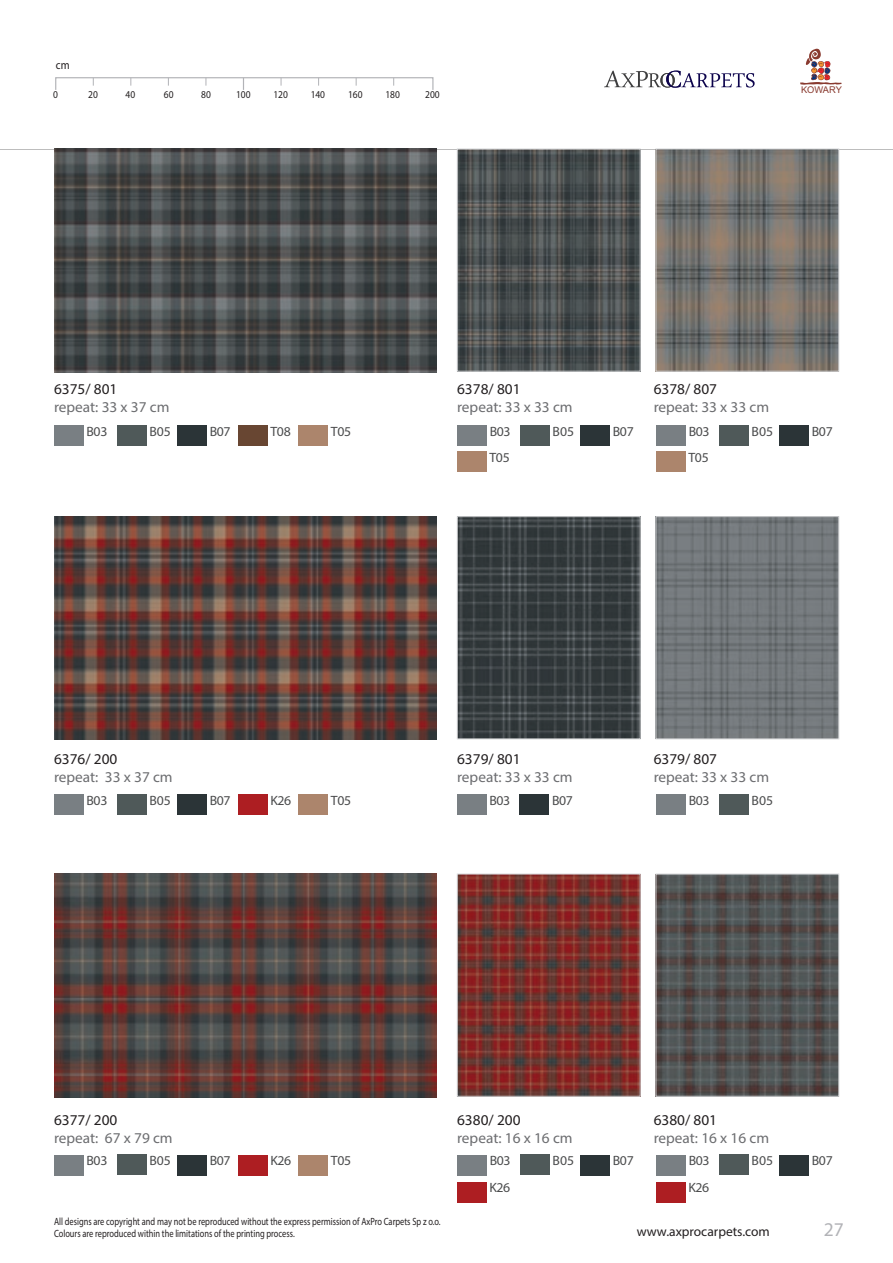
<style>
.page{position:relative;width:893px;height:1263px;background:#fff}
.page>*{position:absolute;margin:0;border:0;box-sizing:border-box;transform-origin:0 0}
.t1{font:19.5px "Myriad Pro";color:#b2b3b7}
.t2{font:15px "Myriad Pro";color:#6c6d70}
.t3{font:15px "Myriad Pro";color:#231f20}
.t4{font:13.5px "Myriad Pro";letter-spacing:-.025em;color:#4b4c4d}
.t5{font:13.5px "Myriad Pro";color:#231f20}
.t6{font:12px "Myriad Pro";color:#231f20;scale:.89 1}
.t7{font:10.5px/12.6px "Myriad Pro";color:#231f20;scale:.8 1}
.t8{font:10.5px "Myriad Pro";color:#231f20;scale:.9 1}
.t9{font:9.3px "Arial";color:#893a2f}
</style>
<div class="page">
<hr style="left:0;top:149px;width:893px;height:1px;background:#bdbdbd">
<div style="left:55px;top:77px;width:378px;height:13px;border:1px solid #b2b3b7"></div>
<svg style="left:243px;top:78px;width:1px;height:12px"></svg>
<svg style="left:604px;top:71px;width:151px;height:17px"></svg>
<svg style="left:800px;top:49px;width:42px;height:36px"></svg>
<img style="left:54px;top:149px;width:382px;height:223px">
<img style="left:54px;top:516px;width:382px;height:224px">
<img style="left:658px;top:151px;width:179px;height:218px">
<div style="left:656px;top:149px;width:183px;height:222px;border:1px solid #d1d2d4"></div>
<img style="left:459px;top:151px;width:179px;height:218px">
<div style="left:457px;top:149px;width:183px;height:222px;border:1px solid #d1d2d4"></div>
<img style="left:658px;top:518px;width:179px;height:219px">
<div style="left:656px;top:516px;width:183px;height:223px;border:1px solid #d1d2d4"></div>
<img style="left:459px;top:518px;width:179px;height:219px">
<div style="left:457px;top:516px;width:183px;height:223px;border:1px solid #d1d2d4"></div>
<img style="left:658px;top:876px;width:179px;height:218px">
<div style="left:656px;top:874px;width:183px;height:222px;border:1px solid #d1d2d4"></div>
<img style="left:459px;top:876px;width:179px;height:218px">
<img style="left:54px;top:874px;width:382px;height:223px">
<div style="left:238px;top:794px;width:29px;height:21px;background:#ad1e22"></div>
<div style="left:238px;top:425px;width:29px;height:21px;background:#684632"></div>
<div style="left:298px;top:794px;width:30px;height:21px;background:#ac856c"></div>
<div style="left:298px;top:425px;width:30px;height:21px;background:#ac856c"></div>
<div style="left:457px;top:451px;width:29px;height:21px;background:#ac856c"></div>
<div style="left:656px;top:451px;width:29px;height:21px;background:#ac856c"></div>
<div style="left:117px;top:794px;width:29px;height:21px;background:#4f5959"></div>
<div style="left:117px;top:425px;width:29px;height:21px;background:#4f5959"></div>
<div style="left:520px;top:425px;width:29px;height:21px;background:#4f5959"></div>
<div style="left:719px;top:425px;width:29px;height:21px;background:#4f5959"></div>
<div style="left:719px;top:794px;width:29px;height:21px;background:#4f5959"></div>
<div style="left:54px;top:794px;width:29px;height:21px;background:#797f83"></div>
<div style="left:54px;top:425px;width:29px;height:21px;background:#797f83"></div>
<div style="left:457px;top:425px;width:30px;height:21px;background:#797f83"></div>
<div style="left:656px;top:425px;width:30px;height:21px;background:#797f83"></div>
<div style="left:656px;top:794px;width:30px;height:21px;background:#797f83"></div>
<div style="left:457px;top:794px;width:29px;height:21px;background:#797f83"></div>
<div style="left:177px;top:794px;width:30px;height:21px;background:#2b3437"></div>
<div style="left:177px;top:425px;width:30px;height:21px;background:#2b3437"></div>
<div style="left:580px;top:425px;width:30px;height:21px;background:#2b3437"></div>
<div style="left:779px;top:425px;width:30px;height:21px;background:#2b3437"></div>
<div style="left:457px;top:1182px;width:29px;height:20px;background:#ad1e22"></div>
<div style="left:656px;top:1182px;width:29px;height:20px;background:#ad1e22"></div>
<div style="left:238px;top:1155px;width:29px;height:20px;background:#ad1e22"></div>
<div style="left:298px;top:1155px;width:30px;height:20px;background:#ac856c"></div>
<div style="left:117px;top:1154px;width:29px;height:21px;background:#4f5959"></div>
<div style="left:520px;top:1154px;width:29px;height:21px;background:#4f5959"></div>
<div style="left:719px;top:1154px;width:29px;height:21px;background:#4f5959"></div>
<div style="left:54px;top:1155px;width:29px;height:20px;background:#797f83"></div>
<div style="left:457px;top:1155px;width:30px;height:20px;background:#797f83"></div>
<div style="left:656px;top:1155px;width:30px;height:20px;background:#797f83"></div>
<div style="left:177px;top:1155px;width:30px;height:20px;background:#2b3437"></div>
<div style="left:580px;top:1155px;width:30px;height:20px;background:#2b3437"></div>
<div style="left:779px;top:1155px;width:30px;height:20px;background:#2b3437"></div>
<div style="left:520px;top:794px;width:29px;height:21px;background:#2b3437"></div>
<p class="t6" style="left:56px;top:57px;width:17px">cm</p>
<p class="t8" style="left:53px;top:88px;width:7px">0</p>
<p class="t8" style="left:88px;top:88px;width:12px">20</p>
<p class="t8" style="left:126px;top:88px;width:12px">40</p>
<p class="t8" style="left:164px;top:88px;width:12px">60</p>
<p class="t8" style="left:201px;top:88px;width:12px">80</p>
<p class="t8" style="left:236px;top:88px;width:18px">100</p>
<p class="t8" style="left:273px;top:88px;width:18px">120</p>
<p class="t8" style="left:311px;top:88px;width:17px">140</p>
<p class="t8" style="left:348px;top:88px;width:18px">160</p>
<p class="t8" style="left:385px;top:88px;width:18px">180</p>
<p class="t8" style="left:425px;top:88px;width:18px">200</p>
<p class="t9" style="left:801px;top:84px;width:42px">KOWARY</p>
<h2 class="t3" style="left:54px;top:380px;width:65px">6375/ 801</h2>
<h2 class="t2" style="left:54px;top:398px;width:117px">repeat: 33 x 37 cm</h2>
<h2 class="t3" style="left:457px;top:380px;width:65px">6378/ 801</h2>
<h2 class="t2" style="left:457px;top:398px;width:117px">repeat: 33 x 33 cm</h2>
<h2 class="t3" style="left:654px;top:380px;width:65px">6378/ 807</h2>
<h2 class="t2" style="left:654px;top:398px;width:117px">repeat: 33 x 33 cm</h2>
<p class="t4" style="left:87px;top:423px;width:22px">B03</p>
<p class="t4" style="left:490px;top:423px;width:22px">B03</p>
<p class="t4" style="left:689px;top:423px;width:22px">B03</p>
<p class="t4" style="left:149px;top:423px;width:23px">B05</p>
<p class="t4" style="left:553px;top:423px;width:23px">B05</p>
<p class="t4" style="left:752px;top:423px;width:23px">B05</p>
<p class="t4" style="left:210px;top:423px;width:22px">B07</p>
<p class="t4" style="left:613px;top:423px;width:22px">B07</p>
<p class="t4" style="left:812px;top:423px;width:22px">B07</p>
<p class="t4" style="left:270px;top:423px;width:22px">T08</p>
<p class="t4" style="left:331px;top:423px;width:22px">T05</p>
<h2 class="t3" style="left:54px;top:750px;width:65px">6376/ 200</h2>
<h2 class="t2" style="left:54px;top:768px;width:120px">repeat: 33 x 37 cm</h2>
<p class="t4" style="left:489px;top:449px;width:22px">T05</p>
<p class="t4" style="left:688px;top:449px;width:22px">T05</p>
<h2 class="t3" style="left:457px;top:750px;width:65px">6379/ 801</h2>
<h2 class="t2" style="left:457px;top:768px;width:117px">repeat: 33 x 33 cm</h2>
<h2 class="t3" style="left:654px;top:750px;width:65px">6379/ 807</h2>
<h2 class="t2" style="left:654px;top:768px;width:117px">repeat: 33 x 33 cm</h2>
<p class="t4" style="left:87px;top:792px;width:22px">B03</p>
<p class="t4" style="left:752px;top:792px;width:23px">B05</p>
<p class="t4" style="left:149px;top:792px;width:23px">B05</p>
<p class="t4" style="left:210px;top:792px;width:22px">B07</p>
<p class="t4" style="left:489px;top:792px;width:22px">B03</p>
<p class="t4" style="left:689px;top:792px;width:22px">B03</p>
<p class="t4" style="left:552px;top:792px;width:22px">B07</p>
<p class="t4" style="left:270px;top:792px;width:22px">K26</p>
<p class="t4" style="left:331px;top:792px;width:22px">T05</p>
<h2 class="t3" style="left:54px;top:1111px;width:65px">6377/ 200</h2>
<h2 class="t2" style="left:54px;top:1129px;width:120px">repeat: 67 x 79 cm</h2>
<h2 class="t3" style="left:457px;top:1111px;width:65px">6380/ 200</h2>
<h2 class="t2" style="left:457px;top:1129px;width:117px">repeat: 16 x 16 cm</h2>
<h2 class="t3" style="left:654px;top:1111px;width:65px">6380/ 801</h2>
<h2 class="t2" style="left:654px;top:1129px;width:117px">repeat: 16 x 16 cm</h2>
<p class="t4" style="left:87px;top:1152px;width:22px">B03</p>
<p class="t4" style="left:149px;top:1152px;width:23px">B05</p>
<p class="t4" style="left:210px;top:1152px;width:22px">B07</p>
<p class="t4" style="left:270px;top:1152px;width:22px">K26</p>
<p class="t4" style="left:331px;top:1152px;width:22px">T05</p>
<p class="t4" style="left:490px;top:1152px;width:22px">B03</p>
<p class="t4" style="left:553px;top:1152px;width:23px">B05</p>
<p class="t4" style="left:613px;top:1152px;width:22px">B07</p>
<p class="t4" style="left:689px;top:1152px;width:22px">B03</p>
<p class="t4" style="left:752px;top:1152px;width:23px">B05</p>
<p class="t4" style="left:812px;top:1152px;width:22px">B07</p>
<p class="t7" style="left:54px;top:1215px;width:485px">All designs are copyright and may not be reproduced without the express permission of AxPro Carpets Sp z o.o.<br>Colours are reproduced within the limitations of the printing process.</p>
<p class="t4" style="left:489px;top:1179px;width:22px">K26</p>
<p class="t4" style="left:688px;top:1179px;width:22px">K26</p>
<p class="t5" style="left:637px;top:1223px;width:135px">www.axprocarpets.com</p>
<h1 class="t1" style="left:824px;top:1217px;width:22px">27</h1>
</div>
